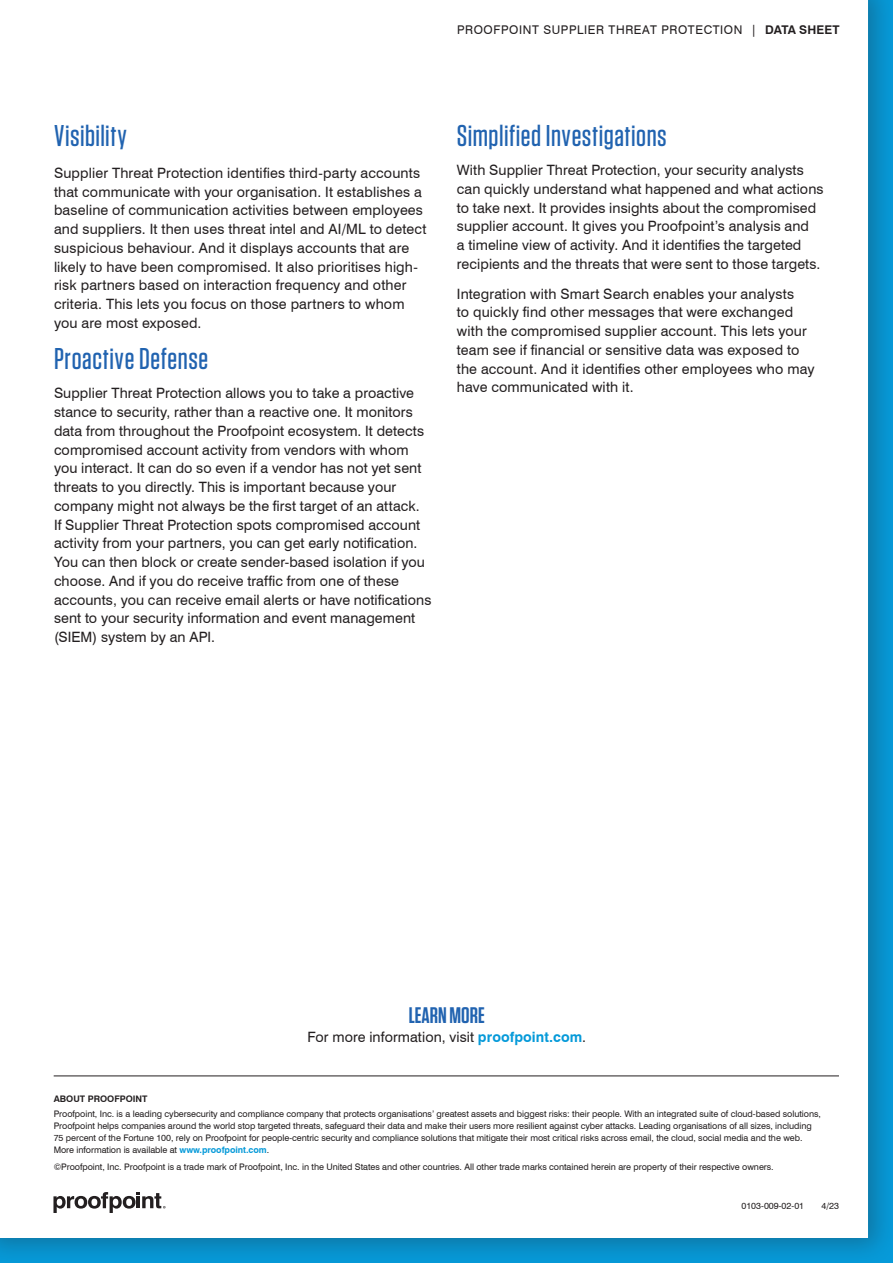
<style>
.page{position:relative;width:893px;height:1263px;background:#fff}
.page>*{position:absolute;margin:0;border:0;box-sizing:border-box;transform-origin:0 0}
.t1{font:500 30px "Tungsten";letter-spacing:.02em;color:#2163b0}
.t2{font:600 22.5px "Tungsten";color:#2163b0}
.t3{font:14.25px/18.8px "Swiss 721 BT";letter-spacing:.01em;color:#231f20}
.t4{font:12px "Swiss 721 BT";letter-spacing:.05em;color:#231f20}
.t5{font:9px/12px "Swiss 721 BT";letter-spacing:-.005em;color:#231f20}
.t6{font:700 9px "Swiss 721 BT";color:#231f20}
.s1{font-weight:700}
.s2{font-weight:700;color:#069ad9}
</style>
<div class="page">
<div style="left:0;top:0;width:893px;height:1263px;background:#231f20;opacity:.3"></div>
<div style="left:0;top:0;width:868px;height:1237px;background:#fff"></div>
<svg style="left:53px;top:1192px;width:113px;height:21px"></svg>
<hr style="left:54px;top:1076px;width:785px;height:1px;background:#231f20">
<p class="t4" style="left:457px;top:22px;width:384px">PROOFPOINT SUPPLIER THREAT PROTECTION | <span class="s1">DATA SHEET</span></p>
<h1 class="t1" style="left:54px;top:120px;width:74px">Visibility</h1>
<p class="t3" style="left:54px;top:163px;width:374px">Supplier Threat Protection identifies third-party accounts that communicate with your organisation. It establishes a baseline of communication activities between employees and suppliers. It then uses threat intel and AI/ML to detect suspicious behaviour. And it displays accounts that are likely to have been compromised. It also prioritises high&shy;risk partners based on interaction frequency and other criteria. This lets you focus on those partners to whom you are most exposed.</p>
<h1 class="t1" style="left:54px;top:343px;width:156px">Proactive Defense</h1>
<p class="t3" style="left:54px;top:384px;width:379px">Supplier Threat Protection allows you to take a proactive stance to security, rather than a reactive one. It monitors data from throughout the Proofpoint ecosystem. It detects compromised account activity from vendors with whom you interact. It can do so even if a vendor has not yet sent threats to you directly. This is important because your company might not always be the first target of an attack.<br>If Supplier Threat Protection spots compromised account activity from your partners, you can get early notification.<br>You can then block or create sender-based isolation if you choose. And if you do receive traffic from one of these accounts, you can receive email alerts or have notifications sent to your security information and event management (SIEM) system by an API.</p>
<h1 class="t1" style="left:457px;top:120px;width:211px">Simplified Investigations</h1>
<p class="t3" style="left:457px;top:161px;width:368px">With Supplier Threat Protection, your security analysts can quickly understand what happened and what actions to take next. It provides insights about the compromised supplier account. It gives you Proofpoint’s analysis and<br>a timeline view of activity. And it identifies the targeted recipients and the threats that were sent to those targets.</p>
<p class="t3" style="left:457px;top:284px;width:359px">Integration with Smart Search enables your analysts<br>to quickly find other messages that were exchanged with the compromised supplier account. This lets your team see if financial or sensitive data was exposed to the account. And it identifies other employees who may have communicated with it.</p>
<h2 class="t2" style="left:409px;top:1004px;width:77px">LEARN MORE</h2>
<p class="t3" style="left:307px;top:1027px;width:280px">For more information, visit <span class="s2">proofpoint.com</span>.</p>
<p class="t6" style="left:54px;top:1093px;width:95px">ABOUT PROOFPOINT</p>
<p class="t5" style="left:54px;top:1107px;width:769px">Proofpoint, Inc. is a leading cybersecurity and compliance company that protects organisations’ greatest assets and biggest risks: their people. With an integrated suite of cloud-based solutions, Proofpoint helps companies around the world stop targeted threats, safeguard their data and make their users more resilient against cyber attacks. Leading organisations of all sizes, including 75 percent of the Fortune 100, rely on Proofpoint for people-centric security and compliance solutions that mitigate their most critical risks across email, the cloud, social media and the web.<br>More information is available at <span class="s2">www.proofpoint.com</span>.</p>
<p class="t5" style="left:54px;top:1161px;width:721px">©Proofpoint, Inc. Proofpoint is a trade mark of Proofpoint, Inc. in the United States and other countries. All other trade marks contained herein are property of their respective owners.</p>
<p class="t5" style="left:741px;top:1199px;width:64px">0103-009-02-01</p>
<p class="t5" style="left:821px;top:1199px;width:19px">4/23</p>
</div>
